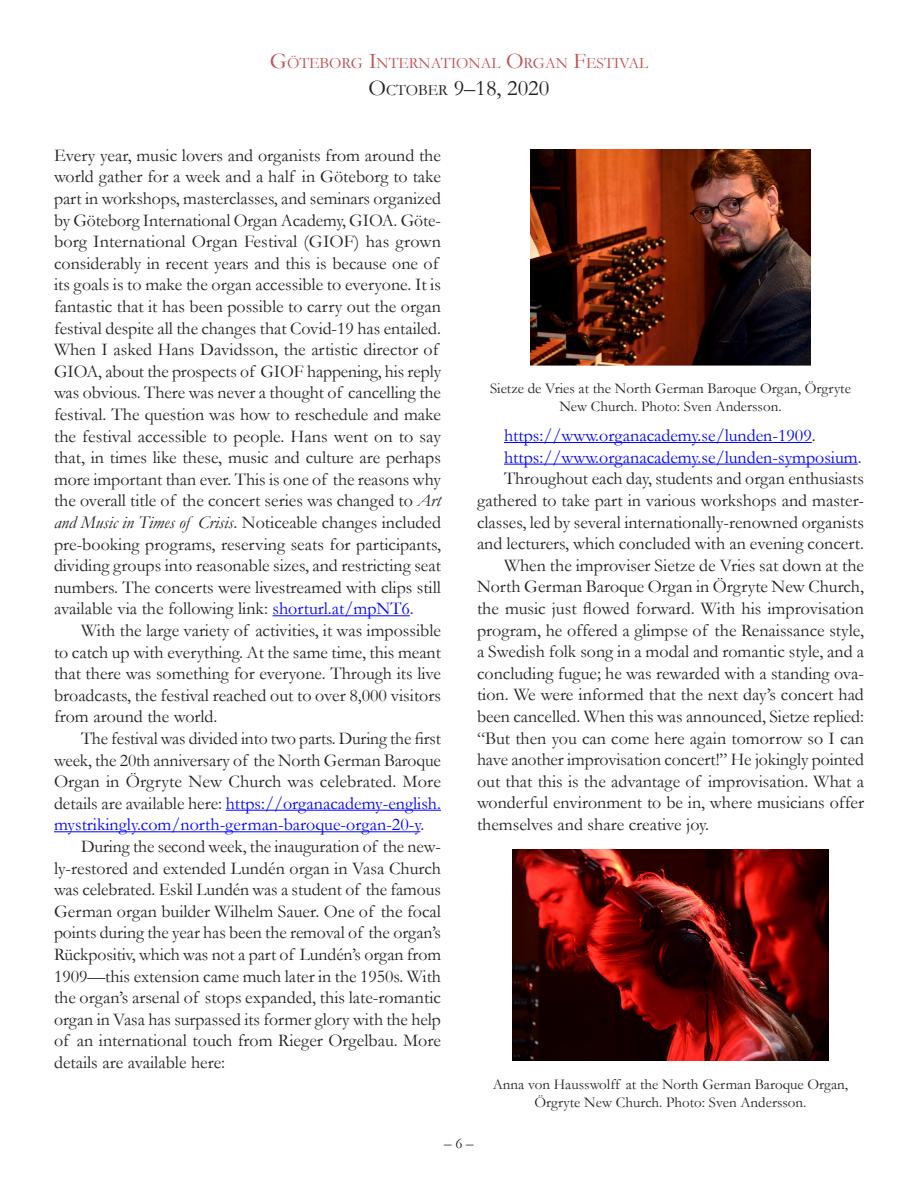
<style>
.page{position:relative;width:918px;height:1188px;background:#fff}
.page>*{position:absolute;margin:0;border:0;box-sizing:border-box;transform-origin:0 0}
.Subheader{font:22.5px "Garamond";color:#231f20}
.t1{font:18px/21.6px "Garamond";color:#231f20;text-align:justify}
.t2{font:18px "Garamond";color:#00f}
.t3{font:15.75px "Garamond";color:#c25055}
.t4{font:15px/18px "Garamond";color:#231f20;text-align:center}
.s1{font-size:22.5px}
.s2{font-size:15.75px}
.s3{font-style:italic}
.s4{color:#00f}
.s5{color:#231f20}
</style>
<div class="page">
<hr style="left:272px;top:615px;width:138px;height:1px;background:#00f">
<hr style="left:226px;top:810px;width:215px;height:1px;background:#00f">
<hr style="left:54px;top:831px;width:366px;height:1px;background:#00f">
<hr style="left:504px;top:442px;width:308px;height:1px;background:#00f">
<hr style="left:504px;top:464px;width:354px;height:1px;background:#00f">
<img style="left:512px;top:850px;width:317px;height:210px">
<img style="left:531px;top:149px;width:279px;height:216px">
<p class="t3" style="left:270px;top:53px;width:380px"><span class="s1">G</span>ÖTEBORG <span class="s1">I</span>NTERNATIONAL <span class="s1">O</span>RGAN <span class="s1">F</span>ESTIVAL</p>
<p class="Subheader" style="left:369px;top:73px;width:182px">O<span class="s2">CTOBER</span> 9–18, 2020</p>
<p class="t1" style="left:54px;top:144px;width:389px;text-align:left">Every year, music lovers and organists from around the world gather for a week and a half in Göteborg to take part in workshops, masterclasses, and seminars organized by Göteborg International Organ Academy, GIOA. Göte&shy;borg International Organ Festival (GIOF) has grown considerably in recent years and this is because one of its goals is to make the organ accessible to everyone. It is fantastic that it has been possible to carry out the organ festival despite all the changes that Covid-19 has entailed.<br>When I asked Hans Davidsson, the artistic director of GIOA, about the prospects of GIOF happening, his reply was obvious. There was never a thought of cancelling the festival. The question was how to reschedule and make the festival accessible to people. Hans went on to say that, in times like these, music and culture are perhaps more important than ever. This is one of the reasons why the overall title of the concert series was changed to <span class="s3">Art and Music in Times of Crisis</span>. Noticeable changes included pre-booking programs, reserving seats for participants, dividing groups into reasonable sizes, and restricting seat numbers. The concerts were livestreamed with clips still available via the following link: <span class="s4">shorturl.at/mpNT6</span>.</p>
<p class="t1" style="left:54px;top:619px;width:389px;text-indent:27px">With the large variety of activities, it was impossible to catch up with everything. At the same time, this meant that there was something for everyone. Through its live broadcasts, the festival reached out to over 8,000 visitors from around the world.</p>
<p class="t1" style="left:54px;top:727px;width:389px;text-indent:27px">The festival was divided into two parts. During the first week, the 20th anniversary of the North German Baroque Organ in Örgryte New Church was celebrated. More details are available here: <span class="s4">https://organacademy-english. mystrikingly.com/north-german-baroque-organ-20-y</span>.</p>
<p class="t1" style="left:54px;top:835px;width:389px;text-indent:27px">During the second week, the inauguration of the new&shy;ly-restored and extended Lundén organ in Vasa Church was celebrated. Eskil Lundén was a student of the famous German organ builder Wilhelm Sauer. One of the focal points during the year has been the removal of the organ’s Rückpositiv, which was not a part of Lundén’s organ from 1909—this extension came much later in the 1950s. With the organ’s arsenal of stops expanded, this late-romantic organ in Vasa has surpassed its former glory with the help of an international touch from Rieger Orgelbau. More details are available here:</p>
<p class="t4" style="left:490px;top:379px;width:362px">Sietze de Vries at the North German Baroque Organ, Örgryte<br>New Church. Photo: Sven Andersson.</p>
<p class="t2" style="left:504px;top:423px;width:313px">https://www.organacademy.se/lunden-1909<span class="s5">.</span></p>
<p class="t2" style="left:504px;top:445px;width:359px">https://www.organacademy.se/lunden-symposium<span class="s5">.</span></p>
<p class="t1" style="left:477px;top:467px;width:389px;text-indent:27px">Throughout each day, students and organ enthusiasts gathered to take part in various workshops and master&shy;classes, led by several internationally-renowned organists and lecturers, which concluded with an evening concert.</p>
<p class="t1" style="left:477px;top:554px;width:389px;text-indent:27px">When the improviser Sietze de Vries sat down at the North German Baroque Organ in Örgryte New Church, the music just flowed forward. With his improvisation program, he offered a glimpse of the Renaissance style, a Swedish folk song in a modal and romantic style, and a concluding fugue; he was rewarded with a standing ova&shy;tion. We were informed that the next day’s concert had been cancelled. When this was announced, Sietze replied: “But then you can come here again tomorrow so I can have another improvisation concert!” He jokingly pointed out that this is the advantage of improvisation. What a wonderful environment to be in, where musicians offer themselves and share creative joy.</p>
<p class="t4" style="left:493px;top:1075px;width:357px">Anna von Hausswolff at the North German Baroque Organ,<br>Örgryte New Church. Photo: Sven Andersson.</p>
<p class="t4" style="left:444px;top:1134px;width:31px">– 6 –</p>
</div>
